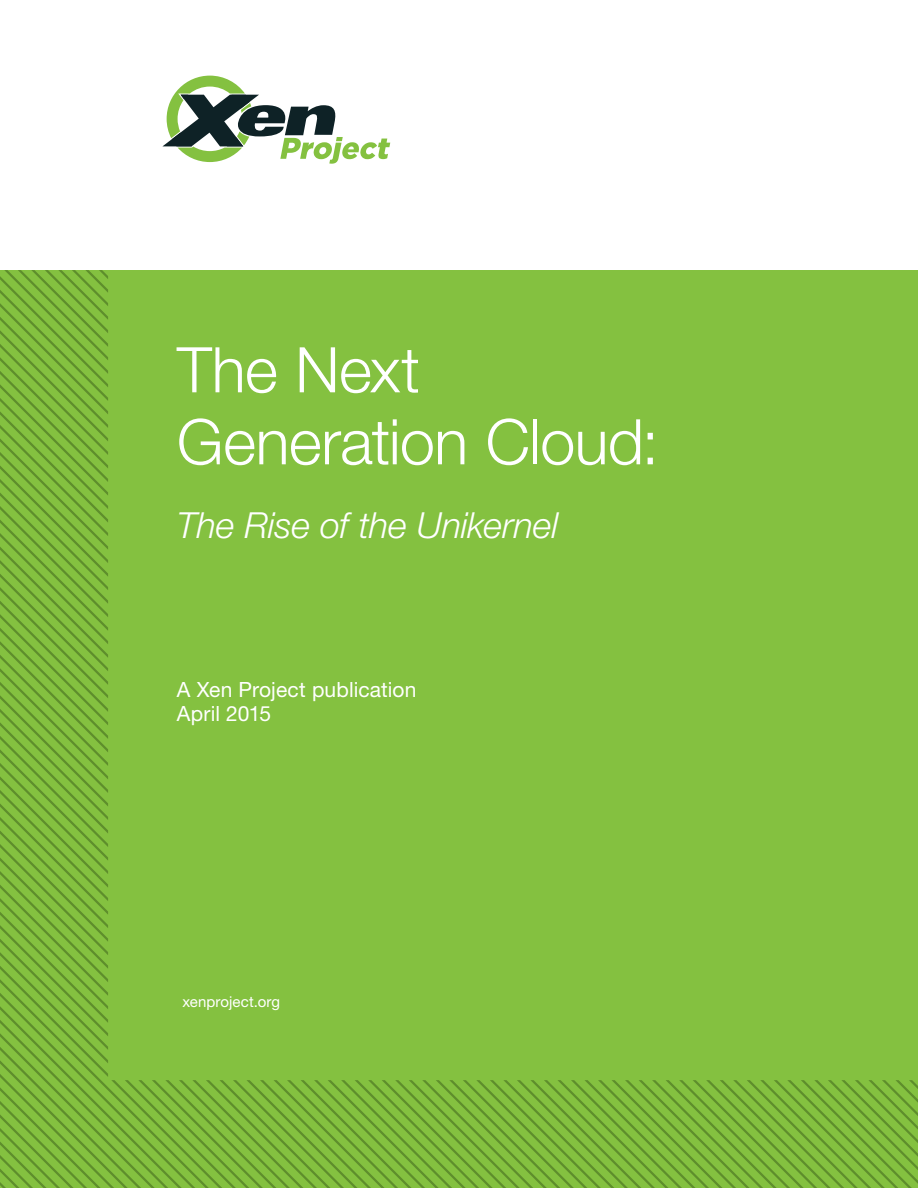
<style>
.page{position:relative;width:918px;height:1188px;background:#fff}
.page>*{position:absolute;margin:0;border:0;box-sizing:border-box;transform-origin:0 0}
.White_Cover_Title{font:300 63px/72px "Helvetica Neue LT Std";letter-spacing:-.01em;color:#fff}
.White_Cover_Sub_Titl{font:italic 300 36px "Helvetica Neue LT Std";letter-spacing:-.01em;color:#fff}
.White_Cover_Date{font:21px "Helvetica Neue LT Std";letter-spacing:.005em;color:#fff}
.White_Cover_URL{font:15px "Helvetica Neue LT Std";letter-spacing:.005em;color:#fff}
</style>
<div class="page">
<div style="left:0;top:270px;width:918px;height:918px;background:#84c140"></div>
<svg style="left:162px;top:76px;width:228px;height:88px"></svg>
<p class="White_Cover_Title" style="left:177px;top:333px;width:484px">The Next<br>Generation Cloud:</p>
<p class="White_Cover_Sub_Titl" style="left:177px;top:503px;width:383px">The Rise of the Unikernel</p>
<p class="White_Cover_Date" style="left:177px;top:677px;width:241px">A Xen Project publication</p>
<p class="White_Cover_Date" style="left:177px;top:701px;width:96px">April 2015</p>
<p class="White_Cover_URL" style="left:183px;top:993px;width:99px">xenproject.org</p>
</div>
